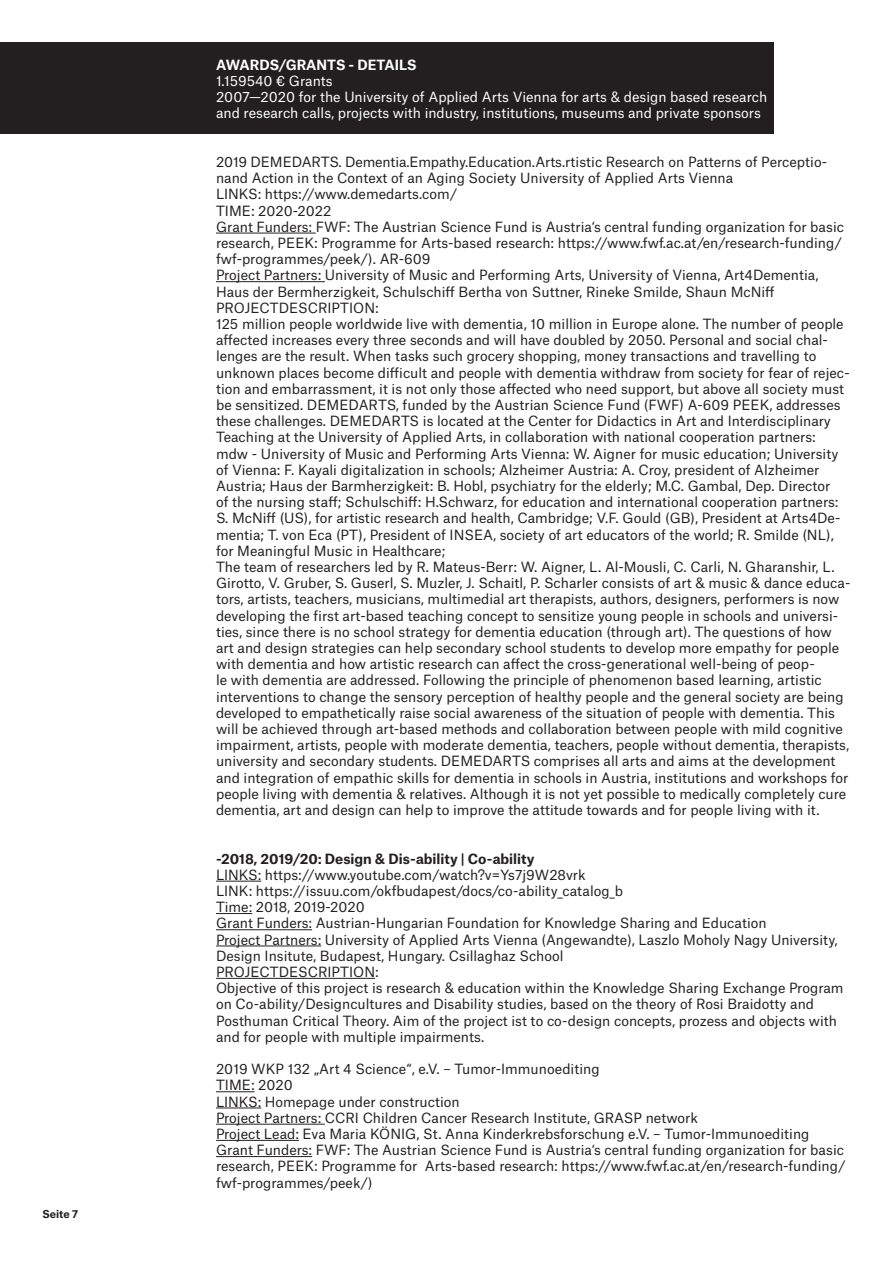
<style>
.page{position:relative;width:893px;height:1263px;background:#fff}
.page>*{position:absolute;margin:0;border:0;box-sizing:border-box;transform-origin:0 0}
.t1{font:900 18px "Atlas Grotesk";letter-spacing:.02em;color:#fff}
.t2{font:13.5px/16.2px "Atlas Grotesk";color:#231f20}
.t3{font:13.5px/16.2px "Atlas Grotesk";color:#fff}
.t4{font:700 13.5px "Atlas Grotesk";color:#fff}
.t5{font:700 13.5px "Atlas Grotesk";color:#231f20}
.t6{font:700 10.5px "Atlas Grotesk";color:#231f20}
</style>
<div class="page">
<hr style="left:216px;top:233px;width:100px;height:1px;background:#231f20">
<hr style="left:216px;top:281px;width:109px;height:1px;background:#231f20">
<hr style="left:216px;top:881px;width:45px;height:1px;background:#231f20">
<hr style="left:216px;top:913px;width:36px;height:1px;background:#231f20">
<hr style="left:216px;top:929px;width:96px;height:1px;background:#231f20">
<hr style="left:216px;top:945px;width:105px;height:1px;background:#231f20">
<hr style="left:216px;top:978px;width:159px;height:1px;background:#231f20">
<hr style="left:216px;top:1091px;width:39px;height:1px;background:#231f20">
<hr style="left:216px;top:1107px;width:45px;height:1px;background:#231f20">
<hr style="left:216px;top:1124px;width:109px;height:1px;background:#231f20">
<hr style="left:216px;top:1140px;width:83px;height:1px;background:#231f20">
<hr style="left:216px;top:1156px;width:96px;height:1px;background:#231f20">
<div style="left:0;top:43px;width:774px;height:91px;background:#231f20"></div>
<p class="t6" style="left:43px;top:1205px;width:37px">Seite 7</p>
<p class="t4" style="left:216px;top:53px;width:202px">AWARDS/GRANTS - DETAILS</p>
<p class="t3" style="left:216px;top:71px;width:553px">1.159540 € Grants<br>2007—2020 for the University of Applied Arts Vienna for arts &amp; design based research and research calls, projects with industry, institutions, museums and private sponsors</p>
<h1 class="t1" style="left:216px;top:53px;width:188px">CURRICULUM VITÆ</h1>
<p class="t4" style="left:216px;top:86px;width:306px">Prizes and awards (19 Awards &amp; Calls DETAIL)</p>
<p class="t2" style="left:216px;top:152px;width:636px">2019 DEMEDARTS. Dementia.Empathy.Education.Arts.rtistic Research on Patterns of Perceptio&shy;nand Action in the Context of an Aging Society University of Applied Arts Vienna<br>LINKS: https://www.demedarts.com/<br>TIME: 2020-2022<br>Grant Funders: FWF: The Austrian Science Fund is Austria‘s central funding organization for basic research, PEEK: Programme for Arts-based research: https://www.fwf.ac.at/en/research-funding/ fwf-programmes/peek/). AR-609<br>Project Partners: University of Music and Performing Arts, University of Vienna, Art4Dementia, Haus der Bermherzigkeit, Schulschiff Bertha von Suttner, Rineke Smilde, Shaun McNiff PROJECTDESCRIPTION:<br>125 million people worldwide live with dementia, 10 million in Europe alone. The number of people affected increases every three seconds and will have doubled by 2050. Personal and social chal&shy;lenges are the result. When tasks such grocery shopping, money transactions and travelling to unknown places become difficult and people with dementia withdraw from society for fear of rejec&shy;tion and embarrassment, it is not only those affected who need support, but above all society must be sensitized. DEMEDARTS, funded by the Austrian Science Fund (FWF) A-609 PEEK, addresses these challenges. DEMEDARTS is located at the Center for Didactics in Art and Interdisciplinary Teaching at the University of Applied Arts, in collaboration with national cooperation partners: mdw - University of Music and Performing Arts Vienna: W. Aigner for music education; University of Vienna: F. Kayali digitalization in schools; Alzheimer Austria: A. Croy, president of Alzheimer Austria; Haus der Barmherzigkeit: B. Hobl, psychiatry for the elderly; M.C. Gambal, Dep. Director<br>of the nursing staff; Schulschiff: H.Schwarz, for education and international cooperation partners:<br>S. McNiff (US), for artistic research and health, Cambridge; V.F. Gould (GB), President at Arts4De&shy;mentia; T. von Eca (PT), President of INSEA, society of art educators of the world; R. Smilde (NL), for Meaningful Music in Healthcare;<br>The team of researchers led by R. Mateus-Berr: W. Aigner, L. Al-Mousli, C. Carli, N. Gharanshir, L.<br>Girotto, V. Gruber, S. Guserl, S. Muzler, J. Schaitl, P. Scharler consists of art &amp; music &amp; dance educa&shy;tors, artists, teachers, musicians, multimedial art therapists, authors, designers, performers is now developing the first art-based teaching concept to sensitize young people in schools and universi&shy;ties, since there is no school strategy for dementia education (through art). The questions of how art and design strategies can help secondary school students to develop more empathy for people with dementia and how artistic research can affect the cross-generational well-being of peop-<br>le with dementia are addressed. Following the principle of phenomenon based learning, artistic interventions to change the sensory perception of healthy people and the general society are being developed to empathetically raise social awareness of the situation of people with dementia. This will be achieved through art-based methods and collaboration between people with mild cognitive impairment, artists, people with moderate dementia, teachers, people without dementia, therapists, university and secondary students. DEMEDARTS comprises all arts and aims at the development and integration of empathic skills for dementia in schools in Austria, institutions and workshops for people living with dementia &amp; relatives. Although it is not yet possible to medically completely cure dementia, art and design can help to improve the attitude towards and for people living with it.</p>
<p class="t5" style="left:216px;top:847px;width:320px">-2018, 2019/20: Design &amp; Dis-ability | Co-ability</p>
<p class="t2" style="left:216px;top:865px;width:629px">LINKS: https://www.youtube.com/watch?v=Ys7j9W28vrk<br>LINK: https://issuu.com/okfbudapest/docs/co-ability_catalog_b<br>Time: 2018, 2019-2020<br>Grant Funders: Austrian-Hungarian Foundation for Knowledge Sharing and Education<br>Project Partners: University of Applied Arts Vienna (Angewandte), Laszlo Moholy Nagy University, Design Insitute, Budapest, Hungary. Csillaghaz School<br>PROJECTDESCRIPTION:<br>Objective of this project is research &amp; education within the Knowledge Sharing Exchange Program on Co-ability/Designcultures and Disability studies, based on the theory of Rosi Braidotty and Posthuman Critical Theory. Aim of the project ist to co-design concepts, prozess and objects with and for people with multiple impairments.</p>
<p class="t2" style="left:216px;top:1059px;width:631px">2019 WKP 132 „Art 4 Science“, e.V. – Tumor-Immunoediting<br>TIME: 2020<br>LINKS: Homepage under construction<br>Project Partners: CCRI Children Cancer Research Institute, GRASP network<br>Project Lead: Eva Maria KÖNIG, St. Anna Kinderkrebsforschung e.V. – Tumor-Immunoediting Grant Funders: FWF: The Austrian Science Fund is Austria‘s central funding organization for basic research, PEEK: Programme for Arts-based research: https://www.fwf.ac.at/en/research-funding/ fwf-programmes/peek/)</p>
</div>
